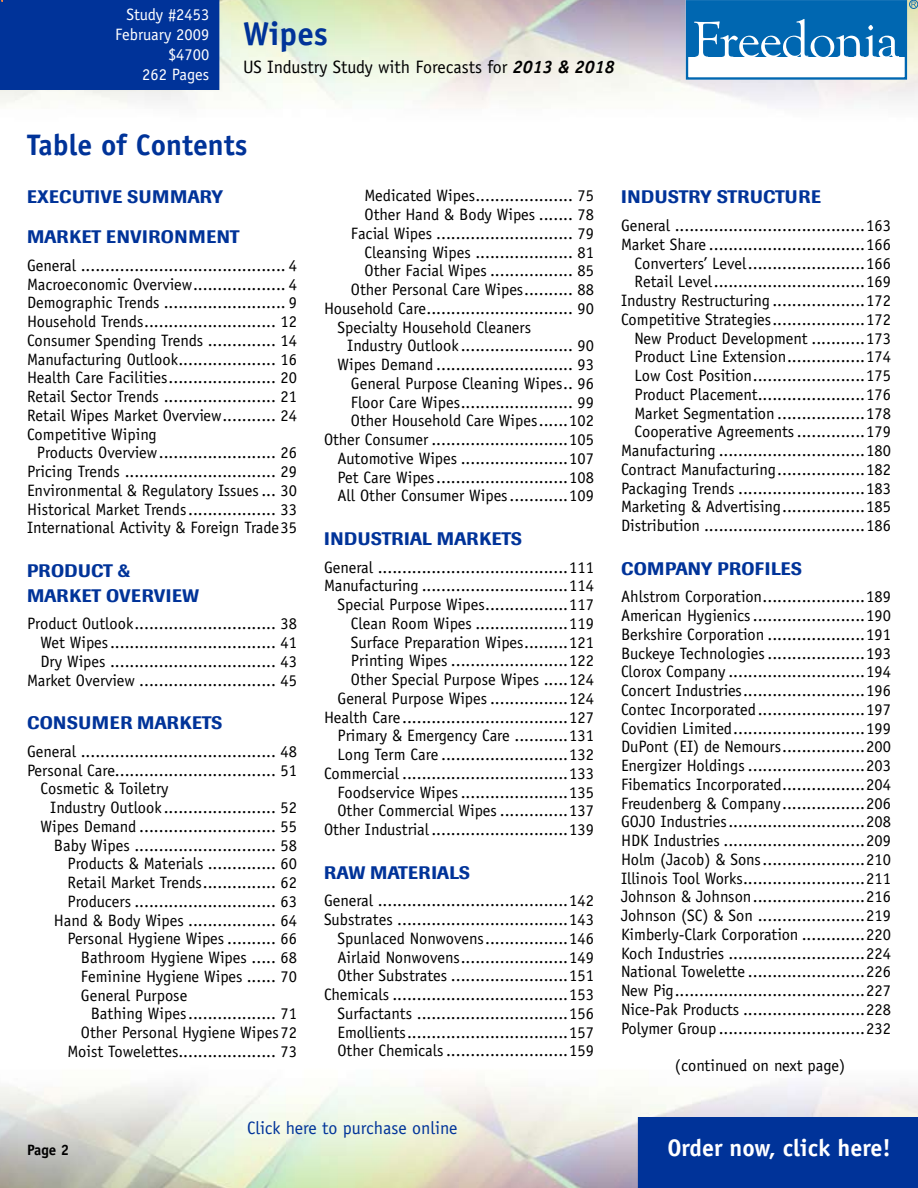
<style>
.page{position:relative;width:918px;height:1188px;background:#fff}
.page>*{position:absolute;margin:0;border:0;box-sizing:border-box;transform-origin:0 0}
.t1{font:700 33px "Officina Sans";color:#039}
.t2{font:700 29.7px "Officina Sans";color:#039}
.t3{font:700 24px "Officina Sans";color:#fff}
.t4{font:500 18px "Imago";letter-spacing:.02em;color:#039}
.t5{font:18px "Officina Sans";color:#000}
.t6{font:18px "Officina Sans";color:#039}
.t7{font:16.5px/18.8px "Officina Sans";color:#000;text-align:right}
.t8{font:16.5px/19.8px "Officina Sans";color:#fff;text-align:right}
.t9{font:700 15px "Officina Sans";color:#000}
.s1{font-weight:700;font-style:italic}
</style>
<div class="page">
<div style="left:638px;top:1117px;width:280px;height:71px;background:#039"></div>
<div style="left:686px;top:0;width:221px;height:80px;border:2px solid #0067b1"></div>
<div style="left:687px;top:1px;width:218px;height:56px;background:#0067b1"></div>
<svg style="left:694px;top:19px;width:205px;height:38px"></svg>
<div style="left:909px;top:0;width:9px;height:9px;border:1px solid #0067b1;border-radius:50%"></div>
<svg style="left:911px;top:2px;width:5px;height:5px"></svg>
<div style="left:0;top:0;width:219px;height:90px;background:#039"></div>
<p class="t8" style="left:115px;top:5px;width:96px">Study #2453<br>February 2009 $4700<br>262 Pages</p>
<h1 class="t1" style="left:243px;top:13px;width:86px">Wipes</h1>
<p class="t5" style="left:243px;top:57px;width:373px">US Industry Study with Forecasts for <span class="s1">2013 &amp; 2018</span></p>
<h2 class="t2" style="left:27px;top:127px;width:222px">Table of Contents</h2>
<p class="t4" style="left:27px;top:186px;width:198px">EXECUTIVE SUMMARY</p>
<p class="t4" style="left:27px;top:226px;width:214px">MARKET ENVIRONMENT</p>
<p class="t7" style="left:27px;top:256px;width:271px">General .......................................... 4</p>
<p class="t7" style="left:27px;top:275px;width:271px">Macroeconomic Overview................... 4</p>
<p class="t7" style="left:27px;top:293px;width:271px">Demographic Trends ......................... 9</p>
<p class="t7" style="left:27px;top:312px;width:271px">Household Trends........................... 12</p>
<p class="t7" style="left:27px;top:331px;width:271px">Consumer Spending Trends .............. 14</p>
<p class="t7" style="left:27px;top:350px;width:271px">Manufacturing Outlook.................... 16</p>
<p class="t7" style="left:27px;top:368px;width:271px">Health Care Facilities...................... 20</p>
<p class="t7" style="left:27px;top:387px;width:271px">Retail Sector Trends ....................... 21</p>
<p class="t7" style="left:27px;top:406px;width:271px">Retail Wipes Market Overview........... 24</p>
<p class="t7" style="left:27px;top:425px;width:131px">Competitive Wiping</p>
<p class="t7" style="left:37px;top:443px;width:262px">Products Overview........................ 26</p>
<p class="t7" style="left:27px;top:462px;width:271px">Pricing Trends ............................... 29</p>
<p class="t7" style="left:27px;top:481px;width:271px">Environmental &amp; Regulatory Issues... 30</p>
<p class="t7" style="left:27px;top:500px;width:271px">Historical Market Trends.................. 33</p>
<p class="t7" style="left:27px;top:518px;width:271px">International Activity &amp; Foreign Trade35</p>
<p class="t4" style="left:27px;top:560px;width:64px">PRODUCT</p>
<p class="t4" style="left:118px;top:560px;width:14px">&amp;</p>
<p class="t4" style="left:27px;top:584px;width:15px">MARK</p>
<p class="t4" style="left:82px;top:584px;width:119px">ET OVERVI EW</p>
<p class="t7" style="left:27px;top:614px;width:271px">Product Outlook............................. 38<br>Wet Wipes.................................. 41<br>Dry Wipes .................................. 43<br>Market Overview ............................ 45</p>
<p class="t4" style="left:27px;top:712px;width:14px">CON</p>
<p class="t4" style="left:67px;top:712px;width:85px">SUMER MARK</p>
<p class="t4" style="left:192px;top:712px;width:32px">ETS</p>
<p class="t7" style="left:27px;top:742px;width:271px">General ........................................ 48</p>
<p class="t7" style="left:27px;top:761px;width:271px">Personal Care................................. 51</p>
<p class="t7" style="left:40px;top:779px;width:130px">Cosmetic &amp; Toiletry</p>
<p class="t7" style="left:50px;top:798px;width:248px">Industry Outlook ....................... 52</p>
<p class="t7" style="left:40px;top:817px;width:258px">Wipes Demand ............................ 55</p>
<p class="t7" style="left:54px;top:836px;width:245px">Baby Wipes ............................. 58</p>
<p class="t7" style="left:68px;top:854px;width:231px">Products &amp; Materials .............. 60</p>
<p class="t7" style="left:68px;top:873px;width:231px">Retail Market Trends............... 62</p>
<p class="t7" style="left:68px;top:892px;width:231px">Producers ............................. 63</p>
<p class="t7" style="left:54px;top:911px;width:245px">Hand &amp; Body Wipes .................. 64</p>
<p class="t7" style="left:68px;top:929px;width:231px">Personal Hygiene Wipes .......... 66</p>
<p class="t7" style="left:81px;top:948px;width:218px">Bathroom Hygiene Wipes ..... 68</p>
<p class="t7" style="left:81px;top:967px;width:218px">Feminine Hygiene Wipes ...... 70</p>
<p class="t7" style="left:81px;top:986px;width:108px">General Purpose</p>
<p class="t7" style="left:91px;top:1004px;width:208px">Bathing Wipes.................. 71</p>
<p class="t7" style="left:81px;top:1023px;width:218px">Other Personal Hygiene Wipes72</p>
<p class="t7" style="left:68px;top:1042px;width:231px">Moist Towelettes.................... 73</p>
<p class="t7" style="left:365px;top:186px;width:231px">Medicated Wipes.................... 75</p>
<p class="t7" style="left:365px;top:205px;width:231px">Other Hand &amp; Body Wipes ....... 78</p>
<p class="t7" style="left:351px;top:224px;width:245px">Facial Wipes ............................ 79</p>
<p class="t7" style="left:365px;top:243px;width:231px">Cleansing Wipes .................... 81</p>
<p class="t7" style="left:365px;top:261px;width:231px">Other Facial Wipes ................. 85</p>
<p class="t7" style="left:351px;top:280px;width:245px">Other Personal Care Wipes.......... 88</p>
<p class="t7" style="left:324px;top:299px;width:271px">Household Care.............................. 90</p>
<p class="t7" style="left:337px;top:318px;width:195px">Specialty Household Cleaners</p>
<p class="t7" style="left:347px;top:336px;width:248px">Industry Outlook ....................... 90</p>
<p class="t7" style="left:337px;top:355px;width:258px">Wipes Demand ............................ 93</p>
<p class="t7" style="left:351px;top:374px;width:245px">General Purpose Cleaning Wipes.. 96</p>
<p class="t7" style="left:351px;top:393px;width:245px">Floor Care Wipes....................... 99</p>
<p class="t7" style="left:351px;top:411px;width:245px">Other Household Care Wipes......102</p>
<p class="t7" style="left:324px;top:430px;width:271px">Other Consumer ............................105</p>
<p class="t7" style="left:337px;top:449px;width:258px">Automotive Wipes ......................107</p>
<p class="t7" style="left:337px;top:468px;width:258px">Pet Care Wipes...........................108</p>
<p class="t7" style="left:337px;top:486px;width:258px">All Other Consumer Wipes............109</p>
<p class="t4" style="left:324px;top:528px;width:69px">IN DUSTRIA</p>
<p class="t4" style="left:422px;top:528px;width:29px">L MARK</p>
<p class="t4" style="left:492px;top:528px;width:32px">ETS</p>
<p class="t7" style="left:324px;top:558px;width:271px">General .......................................111<br>Manufacturing ..............................114<br>Special Purpose Wipes.................117<br>Clean Room Wipes ...................119<br>Surface Preparation Wipes.........121<br>Printing Wipes ........................122<br>Other Special Purpose Wipes .....124<br>General Purpose Wipes ................124<br>Health Care..................................127<br>Primary &amp; Emergency Care ...........131<br>Long Term Care ..........................132<br>Commercial ..................................133<br>Foodservice Wipes......................135<br>Other Commercial Wipes ..............137<br>Other Industrial............................139</p>
<p class="t4" style="left:324px;top:861px;width:60px">RAW MAT</p>
<p class="t4" style="left:408px;top:861px;width:63px">ERIALS</p>
<p class="t7" style="left:324px;top:891px;width:271px">General .......................................142<br>Substrates ...................................143<br>Spunlaced Nonwovens.................146<br>Airlaid Nonwovens......................149<br>Other Substrates ........................151<br>Chemicals ....................................153<br>Surfactants ...............................156<br>Emollients.................................157<br>Other Chemicals.........................159</p>
<p class="t4" style="left:621px;top:186px;width:70px">IN DUSTRY</p>
<p class="t4" style="left:717px;top:186px;width:24px">STRUCTUR</p>
<p class="t4" style="left:811px;top:186px;width:11px">E</p>
<p class="t7" style="left:621px;top:216px;width:271px">General .......................................163<br>Market Share ................................166<br>Converters’ Level........................166<br>Retail Level...............................169<br>Industry Restructuring ...................172<br>Competitive Strategies...................172<br>New Product Development ...........173<br>Product Line Extension................174<br>Low Cost Position.......................175<br>Product Placement......................176<br>Market Segmentation ..................178<br>Cooperative Agreements..............179<br>Manufacturing ..............................180<br>Contract Manufacturing..................182<br>Packaging Trends ..........................183<br>Marketing &amp; Advertising.................185<br>Distribution .................................186</p>
<p class="t4" style="left:621px;top:557px;width:161px">COMPANY PROFILES</p>
<p class="t7" style="left:621px;top:587px;width:271px;text-align:justify">Ahlstrom Corporation.....................189<br>American Hygienics.......................190<br>Berkshire Corporation ....................191<br>Buckeye Technologies ....................193<br>Clorox Company ............................194<br>Concert Industries.........................196<br>Contec Incorporated......................197<br>Covidien Limited...........................199<br>DuPont (EI) de Nemours.................200<br>Energizer Holdings ........................203<br>Fibematics Incorporated.................204<br>Freudenberg &amp; Company.................206<br>GOJO Industries............................208<br>HDK Industries .............................209<br>Holm (Jacob) &amp; Sons.....................210<br>Illinois Tool Works.........................211<br>Johnson &amp; Johnson.......................216<br>Johnson (SC) &amp; Son ......................219<br>Kimberly-Clark Corporation .............220<br>Koch Industries ............................224<br>National Towelette ........................226<br>New Pig.......................................227<br>Nice-Pak Products .........................228<br>Polymer Group ..............................232</p>
<p class="t7" style="left:675px;top:1056px;width:172px">(continued on next page)</p>
<p class="t6" style="left:247px;top:1117px;width:212px">Click here to purchase online</p>
<p class="t9" style="left:27px;top:1140px;width:31px">Page</p>
<h3 class="t3" style="left:667px;top:1133px;width:225px">Order now, click here!</h3>
</div>
